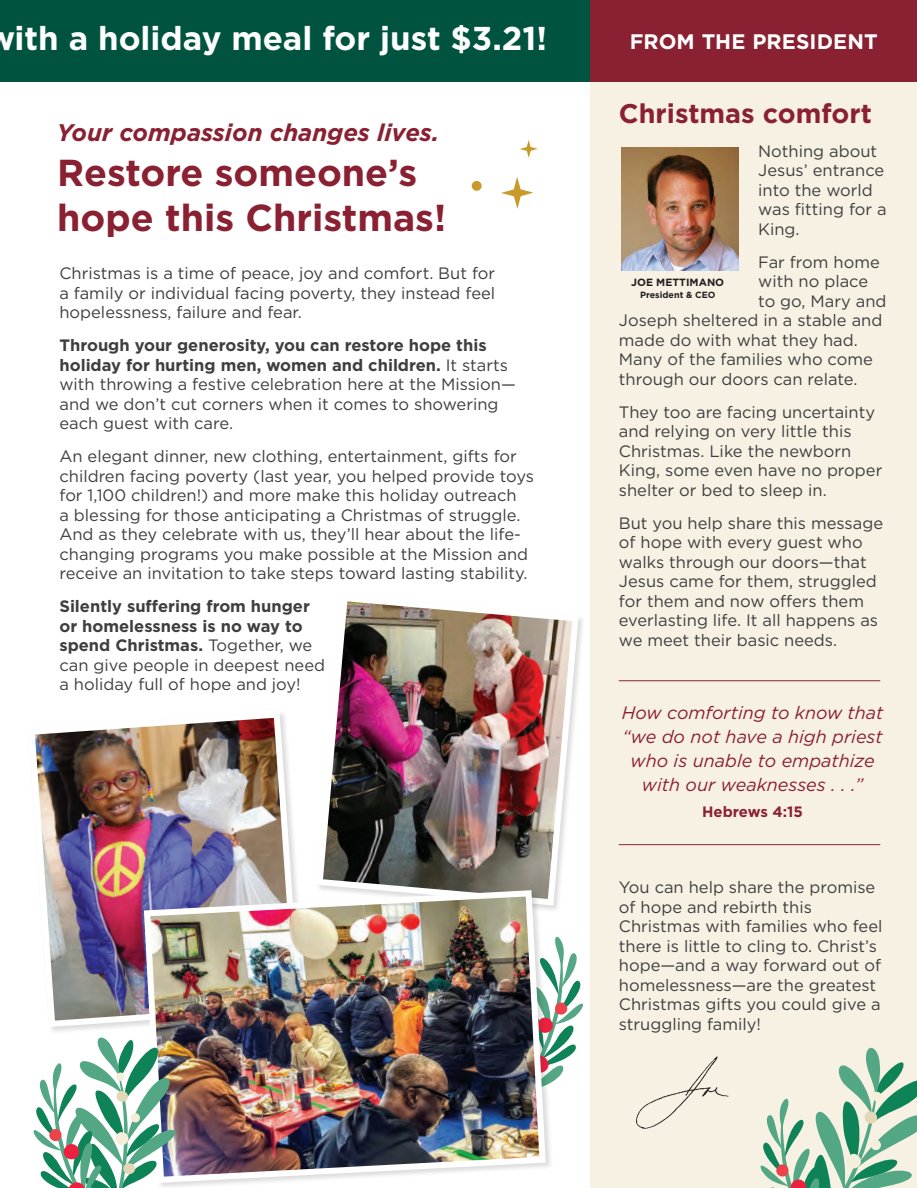
<style>
.page{position:relative;width:917px;height:1188px;background:#fff}
.page>*{position:absolute;margin:0;border:0;box-sizing:border-box;transform-origin:0 0}
.t1{font:700 37.5px/45px "Gotham";color:#8a2132}
.t2{font:700 33px "Gotham";color:#fff}
.t3{font:700 27px "Gotham";color:#8a2132}
.t4{font:italic 700 24px "Gotham";color:#8a2132}
.t5{font:700 21px "Gotham";letter-spacing:.005em;color:#fff}
.t6{font:italic 18px/24px "Gotham";color:#8a2132;text-align:center}
.t7{font:16.5px/19.5px "Gotham";color:#3e3e3f}
.t8{font:700 16.5px/19.5px "Gotham";color:#3e3e3f}
.t9{font:700 15px "Gotham";color:#8a2132}
.t10{font:700 10.5px "Gotham";color:#231f20}
.t11{font:700 9px "Gotham";color:#231f20}
.s1{font-weight:700}
.s2{font-weight:400}
</style>
<div class="page">
<svg style="left:553px;top:936px;width:30px;height:146px"></svg>
<svg style="left:501px;top:177px;width:32px;height:32px"></svg>
<svg style="left:520px;top:140px;width:18px;height:18px"></svg>
<div style="left:472px;top:181px;width:10px;height:10px;background:#c9992b;border-radius:50%"></div>
<div style="left:0;top:0;width:608px;height:82px;background:#00543f"></div>
<div style="left:590px;top:0;width:327px;height:1188px;background:#f7f1e3"></div>
<div style="left:590px;top:0;width:327px;height:82px;background:#8a2132"></div>
<img style="left:636px;top:1056px;width:93px;height:73px">
<img style="left:621px;top:148px;width:117px;height:122px">
<img style="left:318px;top:601px;width:264px;height:308px">
<img style="left:35px;top:713px;width:262px;height:317px">
<img style="left:141px;top:887px;width:408px;height:299px">
<svg style="left:33px;top:1034px;width:143px;height:154px"></svg>
<hr style="left:619px;top:680px;width:261px;height:1px;background:#8a2132">
<hr style="left:619px;top:844px;width:261px;height:1px;background:#8a2132">
<svg style="left:760px;top:1047px;width:157px;height:141px"></svg>
<h2 class="t2" style="left:-14px;top:19px;width:562px">with a holiday meal for just $3.21!</h2>
<h3 class="t4" style="left:57px;top:119px;width:384px">Your compassion changes lives.</h3>
<h1 class="t1" style="left:57px;top:149px;width:390px">Restore someone’s hope this Christmas!</h1>
<p class="t7" style="left:59px;top:263px;width:437px;text-align:justify">Christmas is a time of peace, joy and comfort. But for a family or individual facing poverty, they instead feel hopelessness, failure and fear.</p>
<p class="t7" style="left:59px;top:335px;width:458px"><span class="s1">Through your generosity, you can restore hope this holiday for hurting men, women and children.</span> It starts with throwing a festive celebration here at the Mission— and we don’t cut corners when it comes to showering each guest with care.</p>
<p class="t7" style="left:59px;top:446px;width:476px">An elegant dinner, new clothing, entertainment, gifts for children facing poverty (last year, you helped provide toys for 1,100 children!) and more make this holiday outreach<br>a blessing for those anticipating a Christmas of struggle.<br>And as they celebrate with us, they’ll hear about the life&shy;changing programs you make possible at the Mission and receive an invitation to take steps toward lasting stability.</p>
<p class="t8" style="left:59px;top:596px;width:267px">Silently suffering from hunger or homelessness is no way to spend Christmas. <span class="s2">Together, we can give people in deepest need a holiday full of hope and joy!</span></p>
<p class="t5" style="left:630px;top:30px;width:249px">FROM THE PRESIDENT</p>
<h3 class="t3" style="left:619px;top:98px;width:255px">Christmas comfort</h3>
<p class="t7" style="left:758px;top:141px;width:130px">Nothing about<br>Jesus’ entrance into the world was fitting for a<br>King.</p>
<p class="t7" style="left:758px;top:252px;width:123px">Far from home</p>
<p class="t7" style="left:758px;top:271px;width:111px">with no place</p>
<p class="t7" style="left:758px;top:291px;width:130px">to go, Mary and</p>
<p class="t7" style="left:619px;top:310px;width:265px">Joseph sheltered in a stable and</p>
<p class="t7" style="left:619px;top:330px;width:240px">made do with what they had.</p>
<p class="t7" style="left:619px;top:349px;width:255px">Many of the families who come</p>
<p class="t7" style="left:619px;top:369px;width:240px">through our doors can relate.</p>
<p class="t7" style="left:619px;top:402px;width:265px">They too are facing uncertainty and relying on very little this<br>Christmas. Like the newborn<br>King, some even have no proper shelter or bed to sleep in.</p>
<p class="t7" style="left:619px;top:513px;width:266px">But you help share this message of hope with every guest who walks through our doors—that<br>Jesus came for them, struggled for them and now offers them everlasting life. It all happens as we meet their basic needs.</p>
<p class="t10" style="left:631px;top:276px;width:94px">JOE METTIMANO</p>
<p class="t11" style="left:640px;top:290px;width:77px">President &amp; CEO</p>
<p class="t6" style="left:622px;top:701px;width:263px">How comforting to know that “we do not have a high priest who is unable to empathize with our weaknesses . . .”</p>
<p class="t9" style="left:702px;top:803px;width:102px">Hebrews 4:15</p>
<p class="t7" style="left:619px;top:877px;width:265px">You can help share the promise of hope and rebirth this<br>Christmas with families who feel there is little to cling to. Christ’s hope—and a way forward out of homelessness—are the greatest<br>Christmas gifts you could give a struggling family!</p>
</div>
